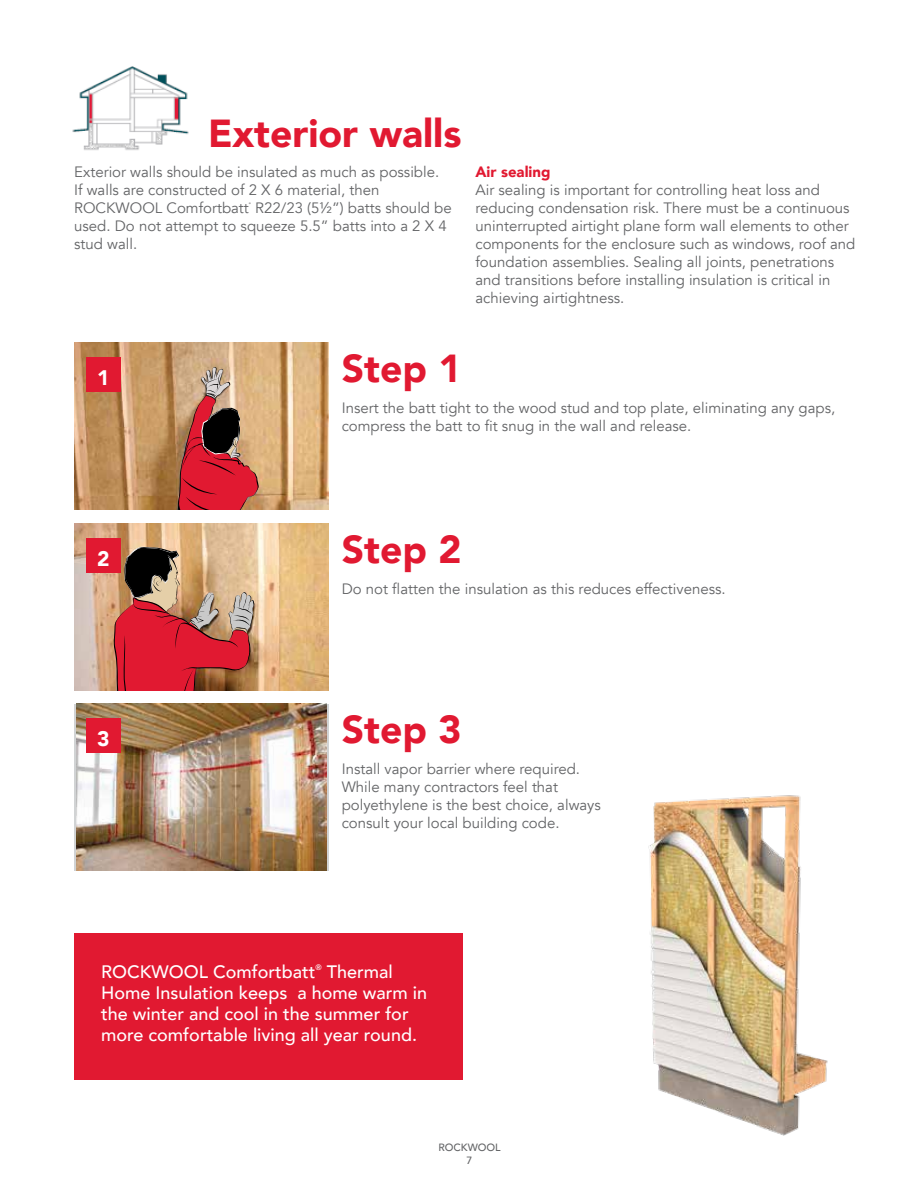
<style>
.page{position:relative;width:918px;height:1188px;background:#fff}
.page>*{position:absolute;margin:0;border:0;box-sizing:border-box;transform-origin:0 0}
.t1{font:900 39px "Avenir";color:#e11931}
.t2{font:900 21px "Avenir";color:#fff}
.t3{font:500 18px/21px "Avenir";color:#fff}
.t4{font:15px/18px "Avenir";color:#636466}
.t5{font:900 15px "Avenir";color:#e11931}
.t6{font:500 10.5px/12.6px "Avenir";color:#636466;text-align:center}
.t7{font:500 7.8px "Avenir";color:#fff}
.t8{font:5.25px "Myriad Pro";color:#636466}
</style>
<div class="page">
<div style="left:74px;top:933px;width:389px;height:147px;background:#e11931"></div>
<img style="left:74px;top:343px;width:255px;height:166px">
<div style="left:86px;top:357px;width:35px;height:34px;background:#e11931"></div>
<img style="left:76px;top:704px;width:251px;height:167px">
<div style="left:86px;top:718px;width:35px;height:35px;background:#e11931"></div>
<img style="left:74px;top:524px;width:255px;height:167px">
<div style="left:86px;top:538px;width:35px;height:35px;background:#e11931"></div>
<img style="left:648px;top:795px;width:180px;height:341px">
<img style="left:72px;top:66px;width:117px;height:84px">
<svg style="left:114px;top:540px;width:140px;height:151px;background:#ba5c52"></svg>
<svg style="left:170px;top:367px;width:89px;height:142px;background:#b65f52"></svg>
<h1 class="t1" style="left:208px;top:100px;width:255px">Exterior walls</h1>
<p class="t4" style="left:74px;top:163px;width:379px">Exterior walls should be insulated as much as possible.<br>If walls are constructed of 2 X 6 material, then<br>ROCKWOOL Comfortbatt R22/23 (5½”) batts should be</p>
<p class="t8" style="left:249px;top:201px;width:4px">®</p>
<p class="t4" style="left:74px;top:217px;width:374px">used. Do not attempt to squeeze 5.5” batts into a 2 X 4 stud wall.</p>
<p class="t5" style="left:476px;top:159px;width:77px">Air sealing</p>
<p class="t4" style="left:476px;top:181px;width:381px">Air sealing is important for controlling heat loss and reducing condensation risk. There must be a continuous uninterrupted airtight plane form wall elements to other components for the enclosure such as windows, roof and foundation assemblies. Sealing all joints, penetrations and transitions before installing insulation is critical in achieving airtightness.</p>
<h2 class="t2" style="left:97px;top:359px;width:14px">1</h2>
<h2 class="t2" style="left:97px;top:540px;width:14px">2</h2>
<h2 class="t2" style="left:97px;top:720px;width:14px">3</h2>
<h1 class="t1" style="left:342px;top:335px;width:121px">Step 1</h1>
<p class="t4" style="left:342px;top:399px;width:495px">Insert the batt tight to the wood stud and top plate, eliminating any gaps, compress the batt to fit snug in the wall and release.</p>
<h1 class="t1" style="left:342px;top:516px;width:121px">Step 2</h1>
<p class="t4" style="left:342px;top:580px;width:385px">Do not flatten the insulation as this reduces effectiveness.</p>
<h1 class="t1" style="left:342px;top:696px;width:121px">Step 3</h1>
<p class="t4" style="left:342px;top:760px;width:261px">Install vapor barrier where required.<br>While many contractors feel that polyethylene is the best choice, always consult your local building code.</p>
<p class="t3" style="left:101px;top:960px;width:216px">ROCKWOOL Comfortbatt</p>
<p class="t7" style="left:316px;top:960px;width:8px">®</p>
<p class="t3" style="left:101px;top:960px;width:327px;text-indent:226px">Thermal<br>Home Insulation keeps a home warm in the winter and cool in the summer for more comfortable living all year round.</p>
<p class="t6" style="left:438px;top:1141px;width:64px">ROCKWOOL<br>7</p>
</div>
